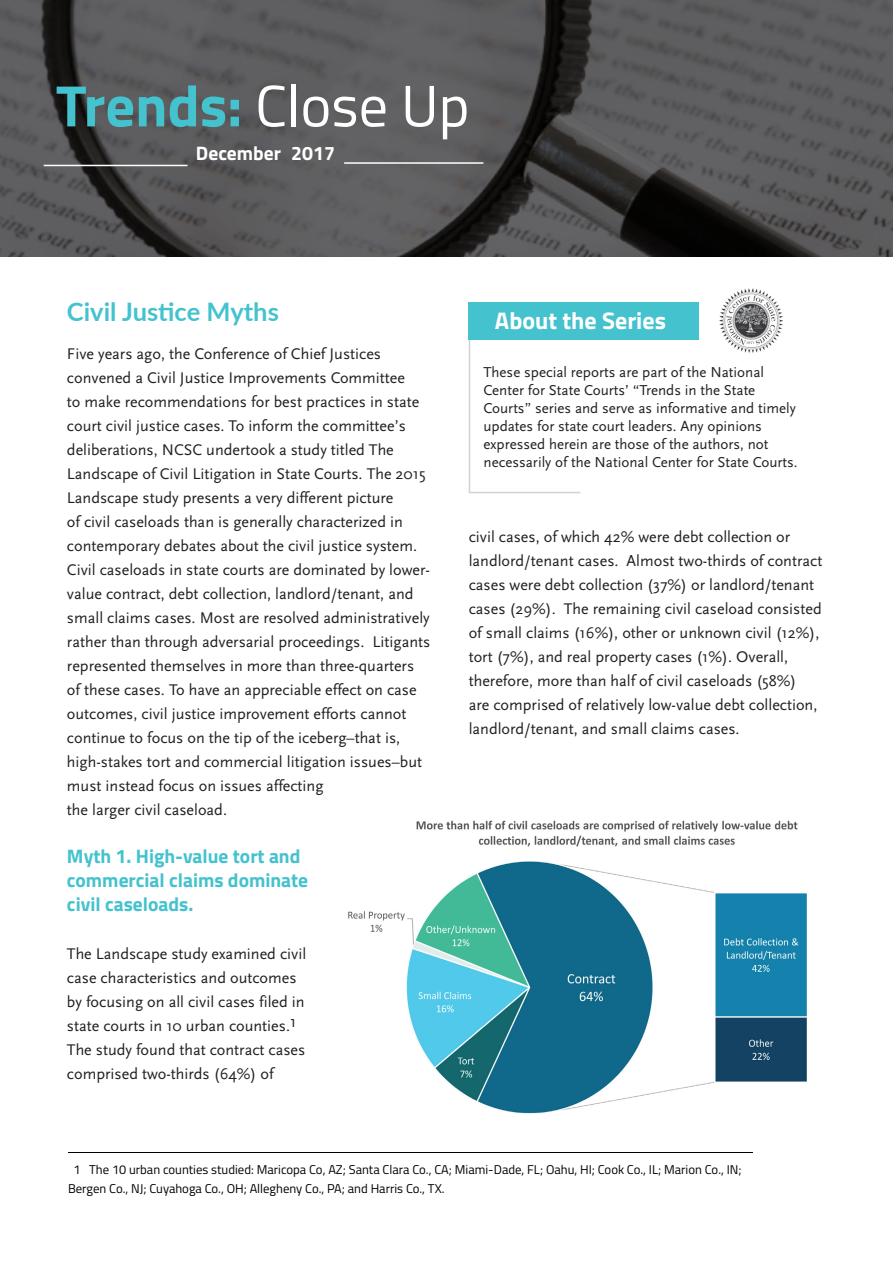
<style>
.page{position:relative;width:893px;height:1263px;background:#fff}
.page>*{position:absolute;margin:0;border:0;box-sizing:border-box;transform-origin:0 0}
.Headline__60_pt{font:700 58.5px "Titillium";color:#44c2ce}
.Headline__25_pt{font:700 25.5px "Lato";color:#44c2ce}
.Headline__16_pt{font:700 24px "Titillium";color:#fff}
.Body_text__8_5_pt{font:700 19.5px/24px "Titillium";color:#44c2ce}
.Headline__16_pt-2{font:700 19.5px "Titillium";color:#fff}
.Body_text__8_5_pt-2{font:16.2px/24px "Scala Sans";color:#231f20}
.Body_text__8_5_pt-3{font:15px/18px "Scala Sans";color:#231f20}
.Body_text__8_5_pt-4{font:12.75px/19.5px "Titillium";color:#000}
.s1{font-weight:400;color:#fff}
</style>
<div class="page">
<svg style="left:468px;top:317px;width:113px;height:177px"></svg>
<img style="left:0;top:0;width:893px;height:257px">
<div style="left:469px;top:302px;width:230px;height:38px;background:#44c2ce"></div>
<hr style="left:44px;top:165px;width:143px;height:1px;background:#fff">
<hr style="left:344px;top:162px;width:139px;height:2px;background:#fff">
<img style="left:348px;top:820px;width:459px;height:294px">
<img style="left:719px;top:289px;width:64px;height:64px">
<p class="Headline__60_pt" style="left:56px;top:61px;width:415px">Trends: <span class="s1">Close Up</span></p>
<p class="Headline__16_pt-2" style="left:196px;top:139px;width:87px">December</p>
<p class="Headline__16_pt-2" style="left:291px;top:139px;width:45px">2017</p>
<p class="Headline__25_pt" style="left:67px;top:293px;width:213px">Civil Justice Myths</p>
<p class="Body_text__8_5_pt-2" style="left:67px;top:342px;width:365px">Five years ago, the Conference of Chief Justices convened a Civil Justice Improvements Committee<br>to make recommendations for best practices in state court civil justice cases. To inform the committee’s deliberations, NCSC undertook a study titled The Landscape of Civil Litigation in State Courts. The 2015<br>Landscape study presents a very different picture<br>of civil caseloads than is generally characterized in contemporary debates about the civil justice system.<br>Civil caseloads in state courts are dominated by lower&shy;value contract, debt collection, landlord/tenant, and small claims cases. Most are resolved administratively rather than through adversarial proceedings. Litigants represented themselves in more than three-quarters of these cases. To have an appreciable effect on case outcomes, civil justice improvement efforts cannot continue to focus on the tip of the iceberg–that is, high-stakes tort and commercial litigation issues–but must instead focus on issues affecting<br>the larger civil caseload.</p>
<p class="Body_text__8_5_pt" style="left:67px;top:843px;width:243px">Myth 1. High-value tort and commercial claims dominate civil caseloads.</p>
<p class="Body_text__8_5_pt-2" style="left:67px;top:942px;width:241px">The Landscape study examined civil case characteristics and outcomes by focusing on all civil cases filed in state courts in 10 urban counties.<sup>1<br></sup>The study found that contract cases comprised two-thirds (64%) of</p>
<p class="Headline__16_pt" style="left:495px;top:302px;width:173px">About the Series</p>
<p class="Body_text__8_5_pt-3" style="left:483px;top:364px;width:316px">These special reports are part of the National Center for State Courts’ “Trends in the State Courts” series and serve as informative and timely updates for state court leaders. Any opinions expressed herein are those of the authors, not necessarily of the National Center for State Courts.</p>
<p class="Body_text__8_5_pt-2" style="left:469px;top:525px;width:355px">civil cases, of which 42% were debt collection or landlord/tenant cases. Almost two-thirds of contract cases were debt collection (37%) or landlord/tenant cases (29%). The remaining civil caseload consisted of small claims (16%), other or unknown civil (12%), tort (7%), and real property cases (1%). Overall, therefore, more than half of civil caseloads (58%)<br>are comprised of relatively low-value debt collection, landlord/tenant, and small claims cases.</p>
<p class="Body_text__8_5_pt-4" style="left:68px;top:1159px;width:675px;text-indent:6px">1 The 10 urban counties studied: Maricopa Co, AZ; Santa Clara Co., CA; Miami-Dade, FL; Oahu, HI; Cook Co., IL; Marion Co., IN;<br>Bergen Co., NJ; Cuyahoga Co., OH; Allegheny Co., PA; and Harris Co., TX.</p>
</div>
